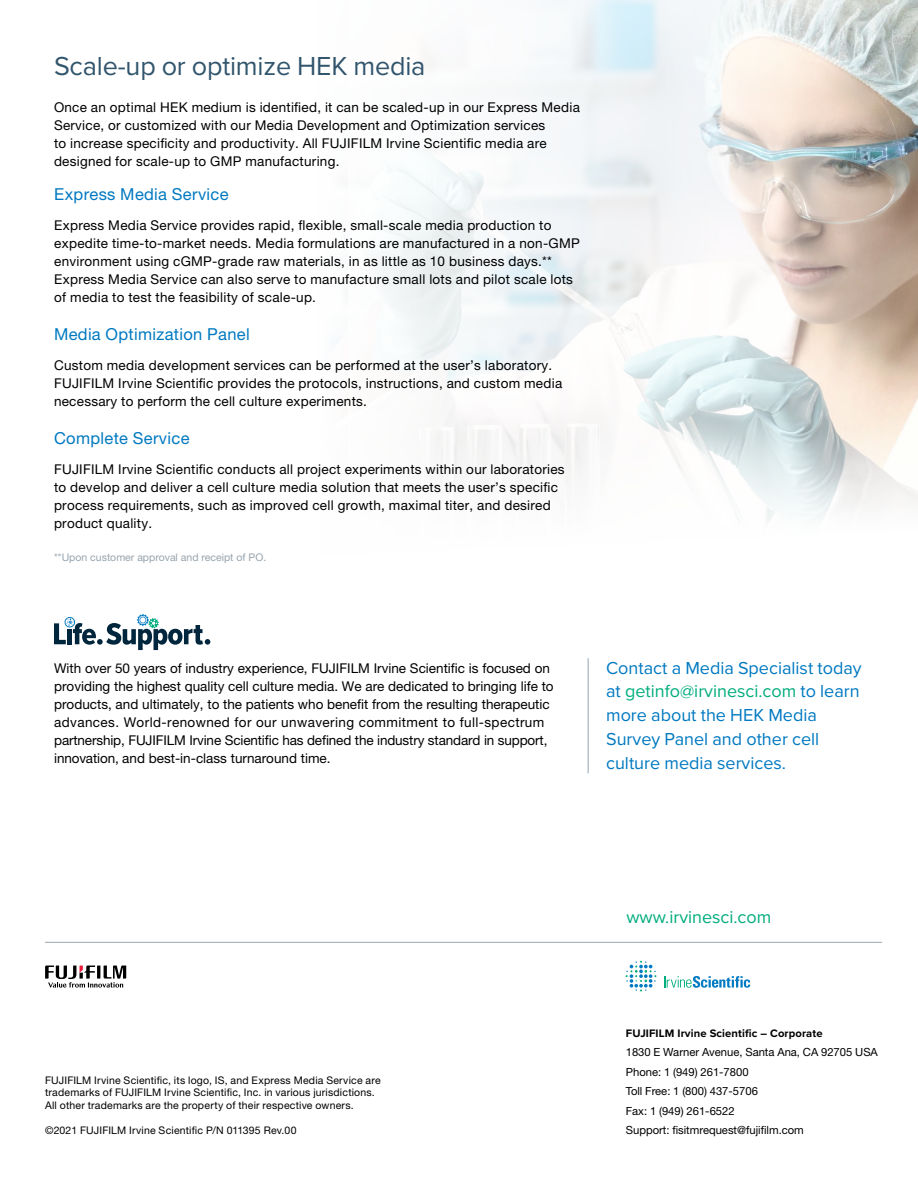
<style>
.page{position:relative;width:918px;height:1188px;background:#fff}
.page>*{position:absolute;margin:0;border:0;box-sizing:border-box;transform-origin:0 0}
.t1{font:27px "Proxima Nova";letter-spacing:-.005em;color:#31556d}
.t2{font:18px/24px "Proxima Nova";color:#0079c1}
.t3{font:18px "Proxima Nova";color:#00ad7d}
.t4{font:16.5px "Helvetica Neue LT Pro";letter-spacing:.02em;color:#0079c1}
.t5{font:13.5px/18px "Helvetica Neue LT Pro";letter-spacing:.02em;color:#000}
.t6{font:13.5px/18px "Helvetica Neue LT Pro";color:#000}
.t7{font:11.25px/19.5px "Helvetica Neue LT Std";color:#000}
.t8{font:700 11.25px "Proxima Nova";letter-spacing:.01em;color:#000}
.t9{font:10.5px/12.6px "Helvetica Neue LT Pro";letter-spacing:.015em;color:#000}
.t10{font:10.5px "Helvetica Neue LT Std";color:#97a4ae}
.s1{color:#00ad7d}
</style>
<div class="page">
<svg style="left:371px;top:0;width:547px;height:521px;fill:#f4f5f7"></svg>
<svg style="left:45px;top:966px;width:81px;height:22px"></svg>
<svg style="left:664px;top:976px;width:86px;height:12px"></svg>
<svg style="left:626px;top:961px;width:30px;height:31px"></svg>
<hr style="left:45px;top:942px;width:837px;height:1px;background:#97a4ae">
<hr style="left:588px;top:658px;width:1px;height:115px;background:#97a4ae">
<svg style="left:54px;top:614px;width:156px;height:36px"></svg>
<h1 class="t1" style="left:54px;top:46px;width:373px">Scale-up or optimize HEK media</h1>
<p class="t5" style="left:54px;top:98px;width:527px">Once an optimal HEK medium is identified, it can be scaled-up in our Express Media Service, or customized with our Media Development and Optimization services<br>to increase specificity and productivity. All FUJIFILM Irvine Scientific media are designed for scale-up to GMP manufacturing.</p>
<p class="t4" style="left:54px;top:184px;width:176px">Express Media Service</p>
<p class="t5" style="left:54px;top:216px;width:527px">Express Media Service provides rapid, flexible, small-scale media production to expedite time-to-market needs. Media formulations are manufactured in a non-GMP environment using cGMP-grade raw materials, in as little as 10 business days.** Express Media Service can also serve to manufacture small lots and pilot scale lots of media to test the feasibility of scale-up.</p>
<p class="t4" style="left:54px;top:325px;width:197px">Media Optimization Panel</p>
<p class="t5" style="left:54px;top:356px;width:510px">Custom media development services can be performed at the user’s laboratory.<br>FUJIFILM Irvine Scientific provides the protocols, instructions, and custom media necessary to perform the cell culture experiments.</p>
<p class="t4" style="left:54px;top:429px;width:137px">Complete Service</p>
<p class="t5" style="left:54px;top:460px;width:512px">FUJIFILM Irvine Scientific conducts all project experiments within our laboratories to develop and deliver a cell culture media solution that meets the user’s specific process requirements, such as improved cell growth, maximal titer, and desired product quality.</p>
<p class="t10" style="left:54px;top:551px;width:214px">**Upon customer approval and receipt of PO.</p>
<p class="t6" style="left:54px;top:659px;width:501px">With over 50 years of industry experience, FUJIFILM Irvine Scientific is focused on providing the highest quality cell culture media. We are dedicated to bringing life to products, and ultimately, to the patients who benefit from the resulting therapeutic advances. World-renowned for our unwavering commitment to full-spectrum partnership, FUJIFILM Irvine Scientific has defined the industry standard in support, innovation, and best-in-class turnaround time.</p>
<h2 class="t2" style="left:606px;top:655px;width:257px">Contact a Media Specialist today at <span class="s1">getinfo@irvinesci.com</span> to learn more about the HEK Media<br>Survey Panel and other cell culture media services.</h2>
<p class="t9" style="left:45px;top:1074px;width:337px">FUJIFILM Irvine Scientific, its logo, IS, and Express Media Service are trademarks of FUJIFILM Irvine Scientific, Inc. in various jurisdictions.<br>All other trademarks are the property of their respective owners.</p>
<p class="t9" style="left:45px;top:1124px;width:253px">©2021 FUJIFILM Irvine Scientific P/N 011395 Rev.00</p>
<h2 class="t3" style="left:626px;top:904px;width:146px">www.irvinesci.com</h2>
<p class="t8" style="left:626px;top:1025px;width:198px">FUJIFILM Irvine Scientific – Corporate</p>
<p class="t7" style="left:626px;top:1042px;width:254px">1830 E Warner Avenue, Santa Ana, CA 92705 USA<br>Phone: 1 (949) 261-7800<br>Toll Free: 1 (800) 437-5706<br>Fax: 1 (949) 261-6522<br>Support: fisitmrequest@fujifilm.com</p>
</div>
